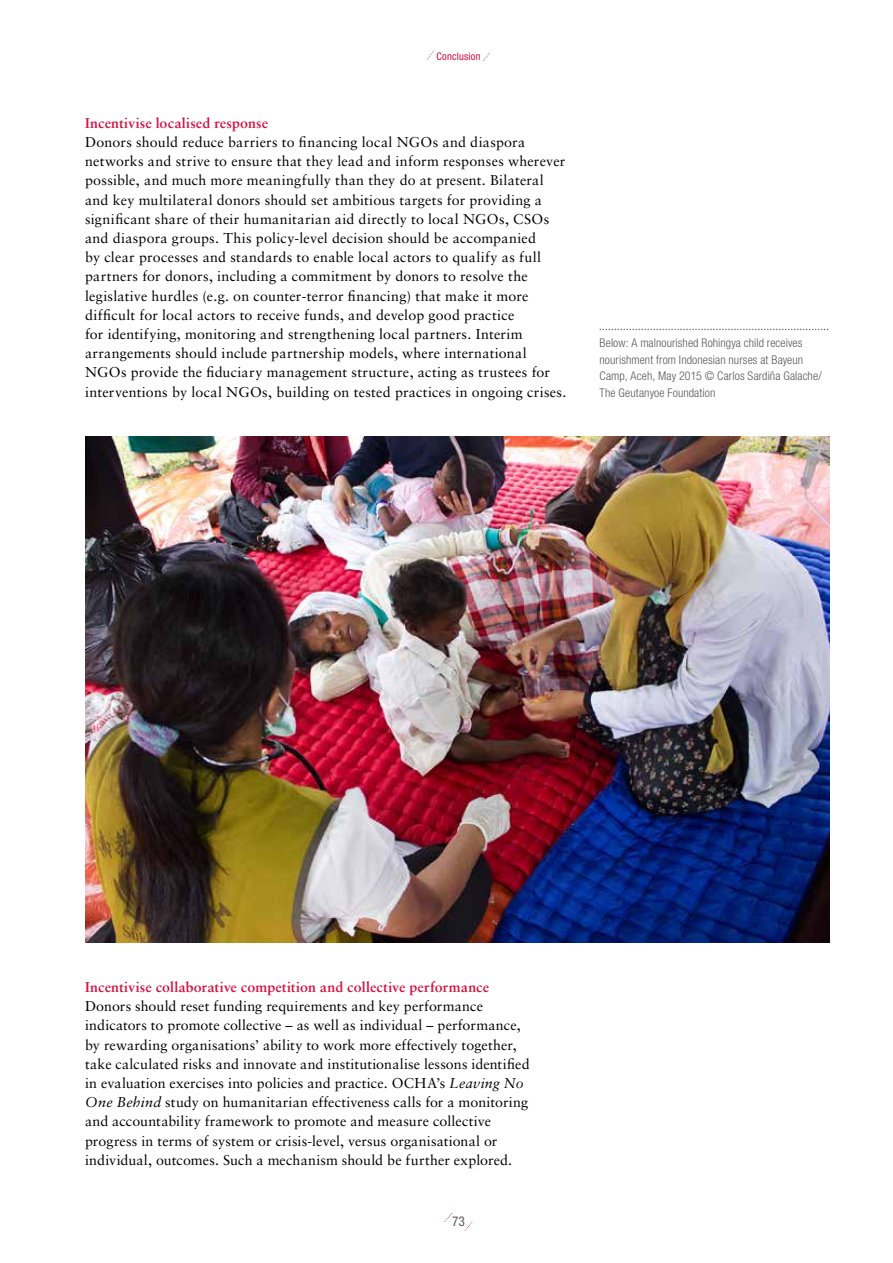
<style>
.page{position:relative;width:893px;height:1263px;background:#fff}
.page>*{position:absolute;margin:0;border:0;box-sizing:border-box;transform-origin:0 0}
.t1{font:14.25px/19.2px "Sabon LT Std";letter-spacing:.015em;color:#000}
.t2{font:700 14.25px "Sabon LT Std";letter-spacing:.01em;color:#d21242}
.t3{font:condensed 13.5px "Helvetica Neue LT Std";color:#58595b}
.t4{font:300 condensed 12px/16.5px "Helvetica Neue LT Std";letter-spacing:.01em;color:#58595b}
.t5{font:condensed 10.5px "Helvetica Neue LT Std";letter-spacing:.02em;color:#d21242}
.s1{font-style:italic}
</style>
<div class="page">
<svg style="left:427px;top:51px;width:7px;height:9px"></svg>
<svg style="left:483px;top:53px;width:7px;height:8px"></svg>
<svg style="left:444px;top:1213px;width:8px;height:9px"></svg>
<svg style="left:465px;top:1222px;width:7px;height:9px"></svg>
<img style="left:85px;top:437px;width:744px;height:506px">
<svg style="left:599px;top:329px;width:229px;height:1px"></svg>
<p class="t5" style="left:436px;top:50px;width:46px">Conclusion</p>
<p class="t2" style="left:85px;top:114px;width:185px">Incentivise localised response</p>
<p class="t1" style="left:85px;top:132px;width:483px">Donors should reduce barriers to financing local NGOs and diaspora networks and strive to ensure that they lead and inform responses wherever possible, and much more meaningfully than they do at present. Bilateral and key multilateral donors should set ambitious targets for providing a significant share of their humanitarian aid directly to local NGOs, CSOs and diaspora groups. This policy-level decision should be accompanied<br>by clear processes and standards to enable local actors to qualify as full partners for donors, including a commitment by donors to resolve the legislative hurdles (e.g. on counter-terror financing) that make it more difficult for local actors to receive funds, and develop good practice<br>for identifying, monitoring and strengthening local partners. Interim arrangements should include partnership models, where international NGOs provide the fiduciary management structure, acting as trustees for interventions by local NGOs, building on tested practices in ongoing crises.</p>
<p class="t4" style="left:599px;top:335px;width:224px">Below: A malnourished Rohingya child receives nourishment from Indonesian nurses at Bayeun Camp, Aceh, May 2015 © Carlos Sardiña Galache/ The Geutanyoe Foundation</p>
<p class="t2" style="left:85px;top:978px;width:406px">Incentivise collaborative competition and collective performance</p>
<p class="t1" style="left:85px;top:996px;width:446px">Donors should reset funding requirements and key performance indicators to promote collective – as well as individual – performance, by rewarding organisations’ ability to work more effectively together, take calculated risks and innovate and institutionalise lessons identified in evaluation exercises into policies and practice. OCHA’s <span class="s1">Leaving No One Behind</span> study on humanitarian effectiveness calls for a monitoring and accountability framework to promote and measure collective progress in terms of system or crisis-level, versus organisational or individual, outcomes. Such a mechanism should be further explored.</p>
<p class="t3" style="left:452px;top:1213px;width:14px">73</p>
</div>
